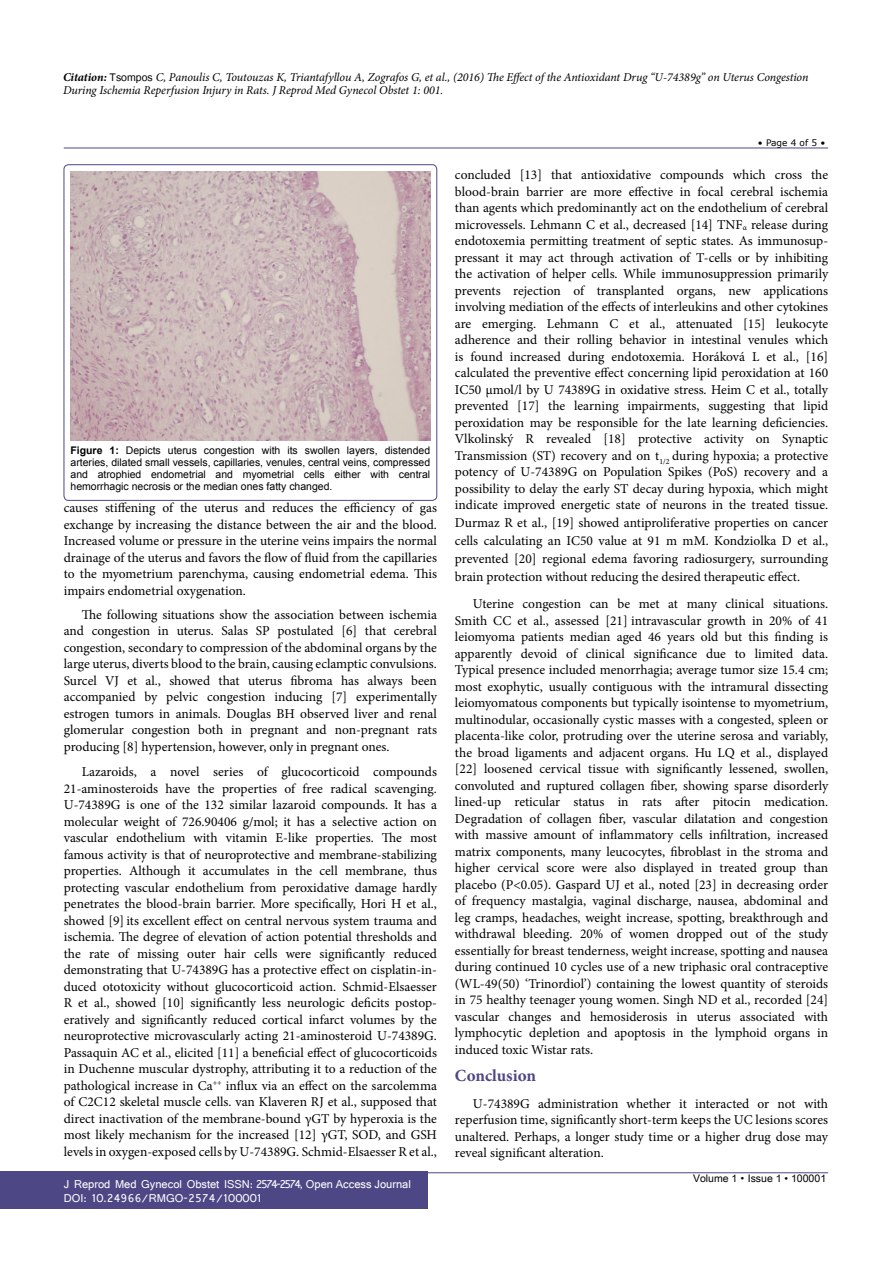
<style>
.page{position:relative;width:893px;height:1263px;background:#fff}
.page>*{position:absolute;margin:0;border:0;box-sizing:border-box;transform-origin:0 0}
.t1{font:700 16.95px "Minion Pro";color:#4d4785}
.t2{font:13.5px/16.5px "Minion Pro";color:#000;text-align:justify}
.t3{font:italic 12px/13.5px "Minion Pro";letter-spacing:-.005em;color:#000}
.t4{font:12px/14.2px "Shruti";color:#fff}
.t5{font:10.5px/12px "Arial";color:#000;text-align:justify}
.t6{font:10.5px "Arial Unicode MS";color:#000}
.t7{font:9px "MS Reference Sans Serif";color:#000}
.s1{font-weight:700}
.s2{font-family:"Utsaah";font-style:normal;font-size:14.7px}
.s3{font-family:"Batang"}
</style>
<div class="page">
<hr style="left:64px;top:148px;width:764px;height:1px;background:#4d4785">
<hr style="left:64px;top:1172px;width:764px;height:1px;background:#4d4785">
<div style="left:0;top:1171px;width:428px;height:38px;background:#4d4785"></div>
<div style="left:64px;top:165px;width:373px;height:336px;border:1px solid #4d4785;border-radius:5px"></div>
<img style="left:70px;top:171px;width:360px;height:270px">
<p class="t3" style="left:63px;top:70px;width:747px"><span class="s1">Citation:</span> <span class="s2">Tsompos</span> C, Panoulis C, Toutouzas K, Triantafyllou A, Zografos G, et al., (2016) The Effect of the Antioxidant Drug “U-74389g” on Uterus Congestion<br>During Ischemia Reperfusion Injury in Rats. J Reprod Med Gynecol Obstet 1: 001.</p>
<p class="t5" style="left:70px;top:444px;width:361px"><span class="s1">Figure 1:</span> Depicts uterus congestion with its swollen layers, distended arteries, dilated small vessels, capillaries, venules, central veins, compressed and atrophied endometrial and myometrial cells either with central hemorrhagic necrosis or the median ones fatty changed.</p>
<p class="t2" style="left:64px;top:500px;width:375px">causes stiffening of the uterus and reduces the efficiency of gas exchange by increasing the distance between the air and the blood.<br>Increased volume or pressure in the uterine veins impairs the normal drainage of the uterus and favors the flow of fluid from the capillaries to the myometrium parenchyma, causing endometrial edema. This impairs endometrial oxygenation.</p>
<p class="t2" style="left:64px;top:606px;width:375px;text-indent:18px">The following situations show the association between ischemia and congestion in uterus. Salas SP postulated [6] that cerebral congestion, secondary to compression of the abdominal organs by the large uterus, diverts blood to the brain, causing eclamptic convulsions.<br>Surcel VJ et al., showed that uterus fibroma has always been accompanied by pelvic congestion inducing [7] experimentally estrogen tumors in animals. Douglas BH observed liver and renal glomerular congestion both in pregnant and non-pregnant rats producing [8] hypertension, however, only in pregnant ones.</p>
<p class="t2" style="left:64px;top:764px;width:375px;text-indent:18px">Lazaroids, a novel series of glucocorticoid compounds 21-aminosteroids have the properties of free radical scavenging.<br>U-74389G is one of the 132 similar lazaroid compounds. It has a molecular weight of 726.90406 g/mol; it has a selective action on vascular endothelium with vitamin E-like properties. The most famous activity is that of neuroprotective and membrane-stabilizing properties. Although it accumulates in the cell membrane, thus protecting vascular endothelium from peroxidative damage hardly penetrates the blood-brain barrier. More specifically, Hori H et al., showed [9] its excellent effect on central nervous system trauma and ischemia. The degree of elevation of action potential thresholds and the rate of missing outer hair cells were significantly reduced demonstrating that U-74389G has a protective effect on cisplatin-in&shy;duced ototoxicity without glucocorticoid action. Schmid-Elsaesser R et al., showed [10] significantly less neurologic deficits postop&shy;eratively and significantly reduced cortical infarct volumes by the neuroprotective microvascularly acting 21-aminosteroid U-74389G.<br>Passaquin AC et al., elicited [11] a beneficial effect of glucocorticoids in Duchenne muscular dystrophy, attributing it to a reduction of the pathological increase in Ca<sup>++</sup> influx via an effect on the sarcolemma of C2C12 skeletal muscle cells. van Klaveren RJ et al., supposed that direct inactivation of the membrane-bound γGT by hyperoxia is the most likely mechanism for the increased [12] γGT, SOD, and GSH levels in oxygen-exposed cells by U-74389G. Schmid-Elsaesser R et al.,</p>
<p class="t4" style="left:64px;top:1176px;width:349px">J Reprod Med Gynecol Obstet ISSN: 2574-2574, Open Access Journal<br>DOI: 10.24966/RMGO-2574/100001</p>
<p class="t7" style="left:758px;top:137px;width:69px">• Page 4 of 5 •</p>
<p class="t2" style="left:455px;top:167px;width:375px">concluded [13] that antioxidative compounds which cross the blood-brain barrier are more effective in focal cerebral ischemia than agents which predominantly act on the endothelium of cerebral microvessels. Lehmann C et al., decreased [14] TNF<sub>α</sub> release during endotoxemia permitting treatment of septic states. As immunosup&shy;pressant it may act through activation of T-cells or by inhibiting the activation of helper cells. While immunosuppression primarily prevents rejection of transplanted organs, new applications involving mediation of the effects of interleukins and other cytokines are emerging. Lehmann C et al., attenuated [15] leukocyte adherence and their rolling behavior in intestinal venules which is found increased during endotoxemia. Horáková L et al., [16] calculated the preventive effect concerning lipid peroxidation at 160<br>IC50 μmol/l by U 74389G in oxidative stress. Heim C et al., totally prevented [17] the learning impairments, suggesting that lipid peroxidation may be responsible for the late learning deficiencies.<br>Vlkolinský R revealed [18] protective activity on Synaptic Transmission (ST) recovery and on t<sub>1/2</sub> during hypoxia; a protective potency of U-74389G on Population Spikes (PoS) recovery and a possibility to delay the early ST decay during hypoxia, which might indicate improved energetic state of neurons in the treated tissue.</p>
<p class="t2" style="left:455px;top:514px;width:375px;line-height:18px">Durmaz R et al., [19] showed antiproliferative properties on cancer cells calculating an IC50 value at 91 m mM. Kondziolka D et al., prevented [20] regional edema favoring radiosurgery, surrounding brain protection without reducing the desired therapeutic effect.</p>
<p class="t2" style="left:455px;top:596px;width:375px;text-indent:18px">Uterine congestion can be met at many clinical situations.<br>Smith CC et al., assessed [21] intravascular growth in 20% of 41 leiomyoma patients median aged 46 years old but this finding is apparently devoid of clinical significance due to limited data.<br>Typical presence included menorrhagia; average tumor size 15.4 cm; most exophytic, usually contiguous with the intramural dissecting leiomyomatous components but typically isointense to myometrium, multinodular, occasionally cystic masses with a congested, spleen or placenta-like color, protruding over the uterine serosa and variably, the broad ligaments and adjacent organs. Hu LQ et al., displayed [22] loosened cervical tissue with significantly lessened, swollen, convoluted and ruptured collagen fiber, showing sparse disorderly lined-up reticular status in rats after pitocin medication.<br>Degradation of collagen fiber, vascular dilatation and congestion with massive amount of inflammatory cells infiltration, increased matrix components, many leucocytes, fibroblast in the stroma and higher cervical score were also displayed in treated group than placebo (P&lt;0.05). Gaspard UJ et al., noted [23] in decreasing order of frequency mastalgia, vaginal discharge, nausea, abdominal and leg cramps, headaches, weight increase, spotting, breakthrough and withdrawal bleeding. 20% of women dropped out of the study essentially for breast tenderness, weight increase, spotting and nausea during continued 10 cycles use of a new triphasic oral contraceptive (WL-49(50) ‘Trinordiol’) containing the lowest quantity of steroids in 75 healthy teenager young women. Singh ND et al., recorded [24] vascular changes and hemosiderosis in uterus associated with lymphocytic depletion and apoptosis in the lymphoid organs in induced toxic Wistar rats.</p>
<p class="t1" style="left:455px;top:1063px;width:83px">Conclusion</p>
<p class="t2" style="left:455px;top:1095px;width:375px;text-indent:18px">U-74389G administration whether it interacted or not with reperfusion time, significantly short-term keeps the UC lesions scores unaltered. Perhaps, a longer study time or a higher drug dose may reveal significant alteration.</p>
<p class="t6" style="left:693px;top:1170px;width:135px">Volume 1 <span class="s3">•</span> Issue 1 • 100001</p>
</div>
